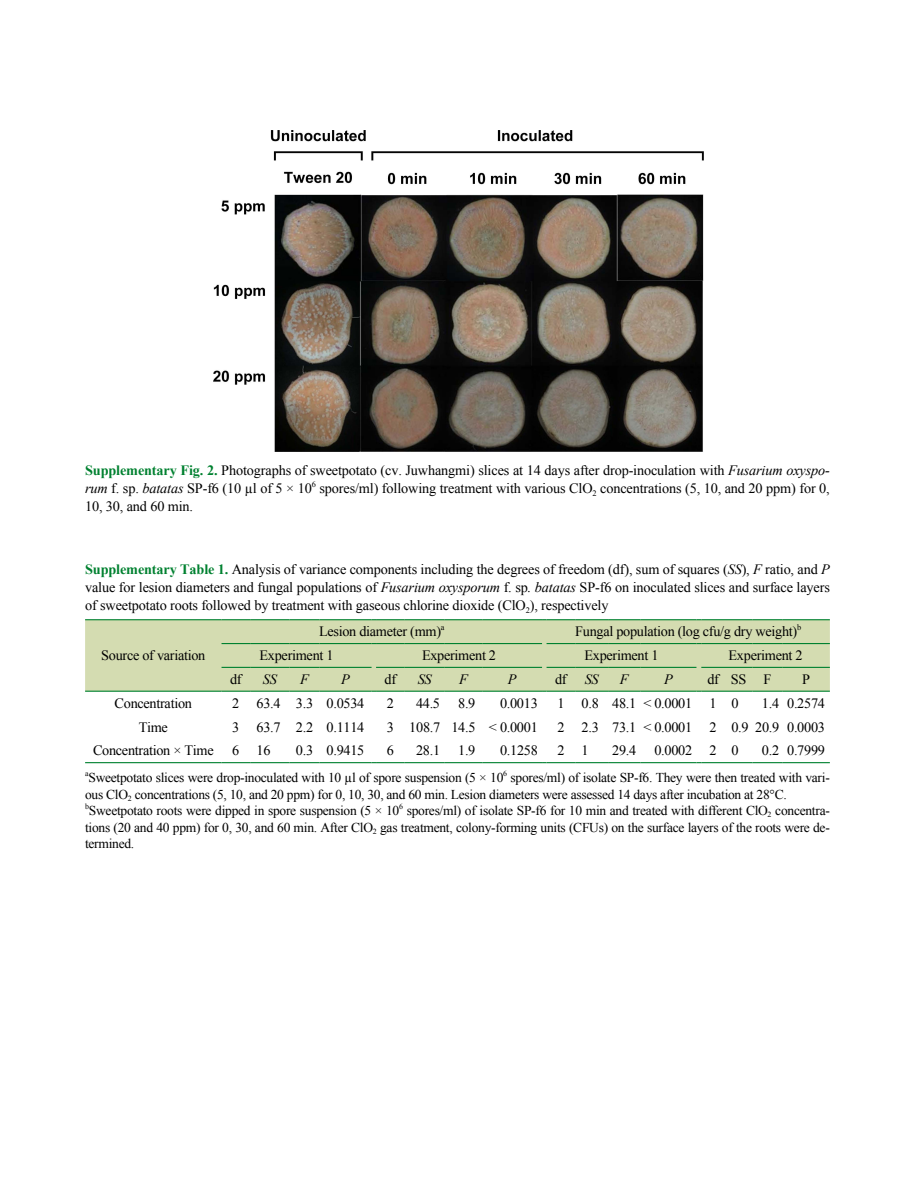
<style>
.page{position:relative;width:915px;height:1191px;background:#fff}
.page>*{position:absolute;margin:0;border:0;box-sizing:border-box;transform-origin:0 0}
.t1{font:14.25px/18px "Times New Roman";letter-spacing:-.02em;color:#000;text-align:justify}
.t2{font:italic 14.25px "Times New Roman";color:#000}
.t3{font:13.5px/16.5px "Times New Roman";letter-spacing:-.02em;color:#000}
.s1{font-weight:700;color:#008130}
.s2{font-style:italic}
</style>
<div class="page">
<img style="left:214px;top:130px;width:489px;height:321px">
<div style="left:85px;top:620px;width:744px;height:70px;background:#d4dcb1"></div>
<hr style="left:85px;top:619px;width:136px;height:1px;background:#008130">
<svg style="left:221px;top:619px;width:29px;height:1px"></svg>
<hr style="left:250px;top:619px;width:39px;height:1px;background:#008130">
<hr style="left:289px;top:619px;width:30px;height:1px;background:#008130">
<hr style="left:319px;top:619px;width:52px;height:1px;background:#008130">
<svg style="left:371px;top:619px;width:33px;height:1px"></svg>
<hr style="left:404px;top:619px;width:40px;height:1px;background:#008130">
<hr style="left:444px;top:619px;width:38px;height:1px;background:#008130">
<hr style="left:482px;top:619px;width:60px;height:1px;background:#008130">
<svg style="left:542px;top:619px;width:33px;height:1px"></svg>
<hr style="left:575px;top:619px;width:33px;height:1px;background:#008130">
<hr style="left:608px;top:619px;width:32px;height:1px;background:#008130">
<hr style="left:640px;top:619px;width:56px;height:1px;background:#008130">
<svg style="left:696px;top:619px;width:56px;height:1px"></svg>
<hr style="left:752px;top:619px;width:30px;height:1px;background:#008130">
<hr style="left:782px;top:619px;width:47px;height:1px;background:#008130">
<hr style="left:85px;top:690px;width:136px;height:2px;background:#008130">
<svg style="left:221px;top:643px;width:29px;height:1px"></svg>
<hr style="left:250px;top:643px;width:39px;height:1px;background:#008130">
<hr style="left:289px;top:643px;width:30px;height:1px;background:#008130">
<hr style="left:319px;top:643px;width:52px;height:1px;background:#008130">
<svg style="left:371px;top:643px;width:33px;height:1px"></svg>
<hr style="left:404px;top:643px;width:40px;height:1px;background:#008130">
<hr style="left:444px;top:643px;width:38px;height:1px;background:#008130">
<hr style="left:482px;top:643px;width:60px;height:1px;background:#008130">
<svg style="left:546px;top:643px;width:29px;height:1px"></svg>
<hr style="left:575px;top:643px;width:33px;height:1px;background:#008130">
<hr style="left:608px;top:643px;width:32px;height:1px;background:#008130">
<hr style="left:640px;top:643px;width:56px;height:1px;background:#008130">
<svg style="left:696px;top:643px;width:56px;height:1px"></svg>
<hr style="left:752px;top:643px;width:30px;height:1px;background:#008130">
<hr style="left:782px;top:643px;width:47px;height:1px;background:#008130">
<svg style="left:221px;top:667px;width:29px;height:1px"></svg>
<hr style="left:250px;top:667px;width:39px;height:1px;background:#008130">
<hr style="left:289px;top:667px;width:30px;height:1px;background:#008130">
<hr style="left:319px;top:667px;width:52px;height:1px;background:#008130">
<svg style="left:376px;top:667px;width:28px;height:1px"></svg>
<hr style="left:404px;top:667px;width:40px;height:1px;background:#008130">
<hr style="left:444px;top:667px;width:38px;height:1px;background:#008130">
<hr style="left:482px;top:667px;width:60px;height:1px;background:#008130">
<svg style="left:546px;top:667px;width:29px;height:1px"></svg>
<hr style="left:575px;top:667px;width:33px;height:1px;background:#008130">
<hr style="left:608px;top:667px;width:32px;height:1px;background:#008130">
<hr style="left:640px;top:667px;width:56px;height:1px;background:#008130">
<svg style="left:701px;top:667px;width:51px;height:1px"></svg>
<hr style="left:752px;top:667px;width:30px;height:1px;background:#008130">
<hr style="left:782px;top:667px;width:47px;height:1px;background:#008130">
<hr style="left:221px;top:690px;width:29px;height:2px;background:#008130">
<hr style="left:250px;top:690px;width:39px;height:2px;background:#008130">
<hr style="left:289px;top:690px;width:30px;height:2px;background:#008130">
<hr style="left:319px;top:690px;width:52px;height:2px;background:#008130">
<hr style="left:376px;top:690px;width:28px;height:2px;background:#008130">
<hr style="left:404px;top:690px;width:40px;height:2px;background:#008130">
<hr style="left:444px;top:690px;width:38px;height:2px;background:#008130">
<hr style="left:482px;top:690px;width:60px;height:2px;background:#008130">
<hr style="left:546px;top:690px;width:29px;height:2px;background:#008130">
<hr style="left:575px;top:690px;width:33px;height:2px;background:#008130">
<hr style="left:608px;top:690px;width:32px;height:2px;background:#008130">
<hr style="left:640px;top:690px;width:56px;height:2px;background:#008130">
<hr style="left:701px;top:690px;width:23px;height:2px;background:#008130">
<hr style="left:724px;top:690px;width:28px;height:2px;background:#008130">
<hr style="left:752px;top:690px;width:30px;height:2px;background:#008130">
<hr style="left:782px;top:690px;width:47px;height:2px;background:#008130">
<hr style="left:85px;top:762px;width:136px;height:1px;background:#008130">
<svg style="left:221px;top:762px;width:29px;height:1px"></svg>
<hr style="left:250px;top:762px;width:39px;height:1px;background:#008130">
<hr style="left:289px;top:762px;width:30px;height:1px;background:#008130">
<hr style="left:319px;top:762px;width:52px;height:1px;background:#008130">
<svg style="left:371px;top:762px;width:33px;height:1px"></svg>
<hr style="left:404px;top:762px;width:40px;height:1px;background:#008130">
<hr style="left:444px;top:762px;width:38px;height:1px;background:#008130">
<hr style="left:482px;top:762px;width:60px;height:1px;background:#008130">
<svg style="left:542px;top:762px;width:33px;height:1px"></svg>
<hr style="left:575px;top:762px;width:33px;height:1px;background:#008130">
<hr style="left:608px;top:762px;width:32px;height:1px;background:#008130">
<hr style="left:640px;top:762px;width:56px;height:1px;background:#008130">
<svg style="left:696px;top:762px;width:56px;height:1px"></svg>
<hr style="left:752px;top:762px;width:30px;height:1px;background:#008130">
<hr style="left:782px;top:762px;width:47px;height:1px;background:#008130">
<p class="t1" style="left:85px;top:461px;width:746px"><span class="s1">Supplementary Fig. 2.</span> Photographs of sweetpotato (cv. Juwhangmi) slices at 14 days after drop-inoculation with <span class="s2">Fusarium oxyspo&shy;rum</span> f. sp. <span class="s2">batatas</span> SP-f6 (10 µl of 5 × 10<sup>6</sup> spores/ml) following treatment with various ClO<sub>2</sub> concentrations (5, 10, and 20 ppm) for 0, 10, 30, and 60 min.</p>
<p class="t1" style="left:85px;top:560px;width:746px"><span class="s1">Supplementary Table 1.</span> Analysis of variance components including the degrees of freedom (df), sum of squares (<span class="s2">SS</span>), <span class="s2">F</span> ratio, and <span class="s2">P </span>value for lesion diameters and fungal populations of <span class="s2">Fusarium oxysporum</span> f. sp<span class="s2">. batatas</span> SP-f6 on inoculated slices and surface layers of sweetpotato roots followed by treatment with gaseous chlorine dioxide (ClO<sub>2</sub>), respectively</p>
<p class="t1" style="left:101px;top:646px;width:106px">Source of variation</p>
<p class="t1" style="left:319px;top:622px;width:127px">Lesion diameter (mm)<sup>a</sup></p>
<p class="t1" style="left:575px;top:622px;width:227px">Fungal population (log cfu/g dry weight)<sup>b</sup></p>
<p class="t1" style="left:259px;top:646px;width:76px">Experiment 1</p>
<p class="t1" style="left:422px;top:646px;width:76px">Experiment 2</p>
<p class="t1" style="left:584px;top:646px;width:76px">Experiment 1</p>
<p class="t1" style="left:728px;top:646px;width:76px">Experiment 2</p>
<p class="t1" style="left:230px;top:670px;width:13px">df</p>
<p class="t2" style="left:263px;top:669px;width:15px">SS</p>
<p class="t2" style="left:300px;top:669px;width:10px">F</p>
<p class="t2" style="left:341px;top:669px;width:10px">P</p>
<p class="t1" style="left:384px;top:670px;width:13px">df</p>
<p class="t2" style="left:417px;top:669px;width:15px">SS</p>
<p class="t2" style="left:459px;top:669px;width:10px">F</p>
<p class="t2" style="left:507px;top:669px;width:10px">P</p>
<p class="t1" style="left:555px;top:670px;width:13px">df</p>
<p class="t2" style="left:584px;top:669px;width:15px">SS</p>
<p class="t2" style="left:619px;top:669px;width:10px">F</p>
<p class="t2" style="left:663px;top:669px;width:10px">P</p>
<p class="t1" style="left:707px;top:670px;width:65px">df SS F</p>
<p class="t1" style="left:801px;top:670px;width:9px">P</p>
<p class="t1" style="left:115px;top:694px;width:79px">Concentration</p>
<p class="t1" style="left:232px;top:694px;width:133px">2 63.4 3.3 0.0534</p>
<p class="t1" style="left:387px;top:694px;width:9px">2</p>
<p class="t1" style="left:416px;top:694px;width:26px">44.5</p>
<p class="t1" style="left:458px;top:694px;width:19px">8.9</p>
<p class="t1" style="left:500px;top:694px;width:39px">0.0013</p>
<p class="t1" style="left:557px;top:694px;width:183px">1 0.8 48.1 &lt; 0.0001 1 0</p>
<p class="t1" style="left:761px;top:694px;width:64px">1.4 0.2574</p>
<p class="t1" style="left:139px;top:717px;width:31px">Time</p>
<p class="t1" style="left:232px;top:717px;width:133px">3 63.7 2.2 0.1114</p>
<p class="t1" style="left:387px;top:717px;width:152px">3 108.7 14.5 &lt; 0.0001</p>
<p class="t1" style="left:557px;top:717px;width:269px">2 2.3 73.1 &lt; 0.0001 2 0.9 20.9 0.0003</p>
<p class="t1" style="left:93px;top:741px;width:122px">Concentration × Time</p>
<p class="t1" style="left:232px;top:741px;width:40px">6 16</p>
<p class="t1" style="left:296px;top:741px;width:70px">0.3 0.9415</p>
<p class="t1" style="left:387px;top:741px;width:9px">6</p>
<p class="t1" style="left:416px;top:741px;width:26px">28.1</p>
<p class="t1" style="left:458px;top:741px;width:19px">1.9</p>
<p class="t1" style="left:500px;top:741px;width:39px">0.1258</p>
<p class="t1" style="left:557px;top:741px;width:33px">2 1</p>
<p class="t1" style="left:612px;top:741px;width:26px">29.4</p>
<p class="t1" style="left:654px;top:741px;width:86px">0.0002 2 0</p>
<p class="t1" style="left:761px;top:741px;width:64px">0.2 0.7999</p>
<p class="t3" style="left:85px;top:769px;width:746px"><sup>a</sup>Sweetpotato slices were drop-inoculated with 10 µl of spore suspension (5 × 10<sup>6</sup> spores/ml) of isolate SP-f6. They were then treated with vari&shy;ous ClO<sub>2</sub> concentrations (5, 10, and 20 ppm) for 0, 10, 30, and 60 min. Lesion diameters were assessed 14 days after incubation at 28°C. <sup>b</sup>Sweetpotato roots were dipped in spore suspension (5 × 10<sup>6</sup> spores/ml) of isolate SP-f6 for 10 min and treated with different ClO<sub>2</sub> concentra&shy;tions (20 and 40 ppm) for 0, 30, and 60 min. After ClO<sub>2</sub> gas treatment, colony-forming units (CFUs) on the surface layers of the roots were de&shy;termined.</p>
</div>
